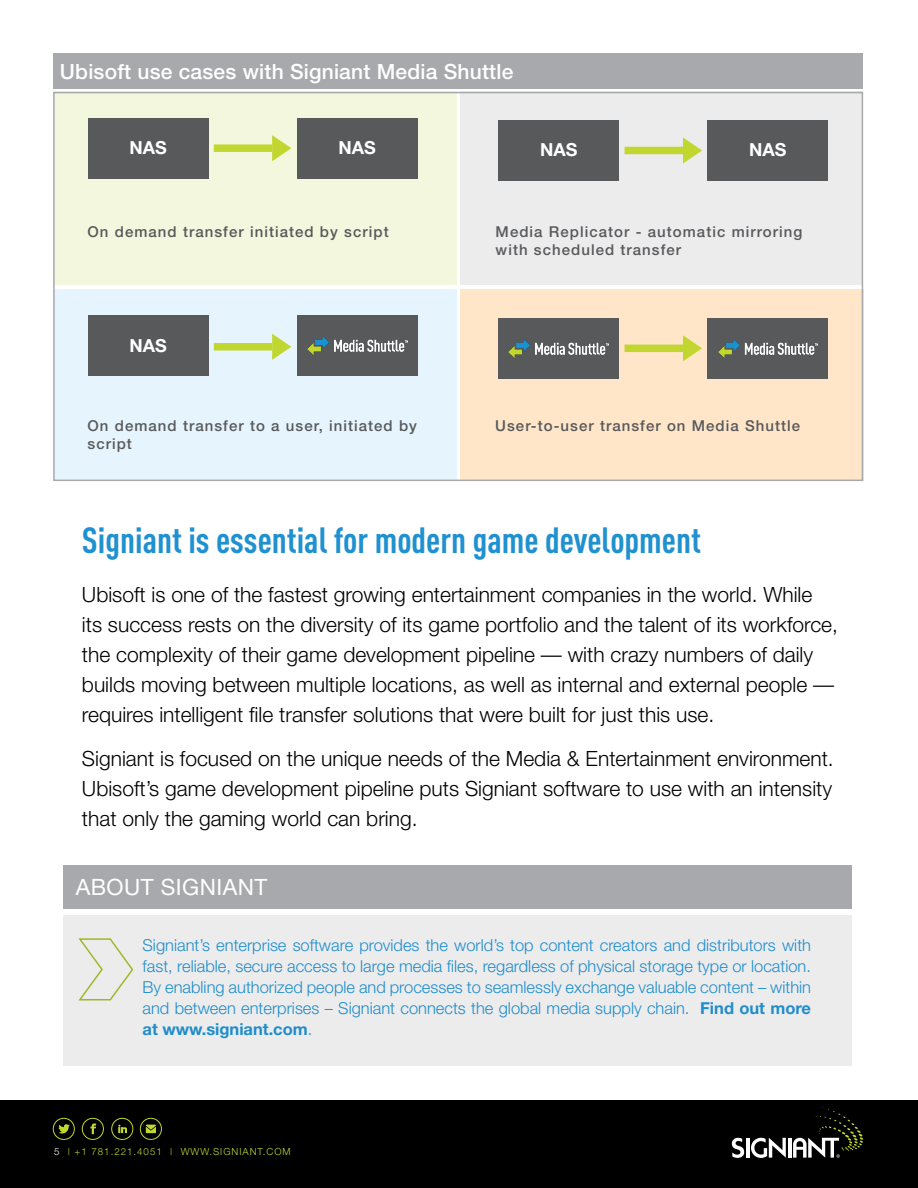
<style>
.page{position:relative;width:918px;height:1188px;background:#fff}
.page>*{position:absolute;margin:0;border:0;box-sizing:border-box;transform-origin:0 0}
.t1{font:700 condensed 36px "DINOT";color:#2091d0}
.t2{font:22.5px "Helvetica Neue";letter-spacing:.02em;color:#fff}
.t3{font:300 21px/30px "Helvetica Neue";color:#000}
.t4{font:500 21px "Helvetica Neue";letter-spacing:.01em;color:#fff}
.t5{font:700 18px "Helvetica Neue";color:#fff}
.t6{font:300 16.5px/21px "Helvetica Neue";color:#1f8dcb;text-align:justify}
.t7{font:500 15px/18px "Helvetica Neue";letter-spacing:.07em;color:#58595b}
.t8{font:300 9.75px "Helvetica Neue";letter-spacing:.1em;color:#c1d72f}
.s1{font-weight:700}
.s2{color:#fff}
</style>
<div class="page">
<div style="left:0;top:1100px;width:918px;height:88px;background:#000"></div>
<div style="left:53px;top:1118px;width:22px;height:22px;border:1px solid #c1d72f;border-radius:50%"></div>
<div style="left:82px;top:1118px;width:22px;height:22px;border:1px solid #c1d72f;border-radius:50%"></div>
<div style="left:111px;top:1118px;width:22px;height:22px;border:1px solid #c1d72f;border-radius:50%"></div>
<div style="left:140px;top:1118px;width:22px;height:22px;border:1px solid #c1d72f;border-radius:50%"></div>
<svg style="left:90px;top:1123px;width:6px;height:11px"></svg>
<svg style="left:118px;top:1125px;width:9px;height:8px"></svg>
<svg style="left:58px;top:1124px;width:12px;height:10px"></svg>
<svg style="left:146px;top:1125px;width:10px;height:8px"></svg>
<hr style="left:746px;top:1138px;width:3px;height:20px;background:#fff">
<hr style="left:788px;top:1138px;width:3px;height:20px;background:#fff">
<svg style="left:793px;top:1107px;width:70px;height:51px"></svg>
<svg style="left:751px;top:1138px;width:35px;height:20px"></svg>
<svg style="left:732px;top:1138px;width:12px;height:20px"></svg>
<div style="left:64px;top:865px;width:788px;height:43px;background:#a7a9ac"></div>
<div style="left:64px;top:915px;width:788px;height:150px;background:#ececed"></div>
<svg style="left:78px;top:938px;width:56px;height:63px"></svg>
<div style="left:460px;top:92px;width:403px;height:193px;background:#ececed"></div>
<div style="left:53px;top:92px;width:404px;height:193px;background:#f3f7de"></div>
<div style="left:54px;top:289px;width:402px;height:192px;background:#e6f5fd"></div>
<div style="left:460px;top:289px;width:403px;height:192px;background:#ffe6c9"></div>
<div style="left:88px;top:118px;width:120px;height:60px;background:#58595b"></div>
<div style="left:214px;top:144px;width:58px;height:8px;background:#c1d72f"></div>
<svg style="left:271px;top:135px;width:21px;height:26px"></svg>
<div style="left:297px;top:118px;width:121px;height:60px;background:#58595b"></div>
<div style="left:88px;top:315px;width:120px;height:60px;background:#58595b"></div>
<div style="left:214px;top:343px;width:58px;height:8px;background:#c1d72f"></div>
<svg style="left:271px;top:333px;width:21px;height:27px"></svg>
<div style="left:297px;top:315px;width:121px;height:60px;background:#58595b"></div>
<div style="left:498px;top:120px;width:121px;height:61px;background:#58595b"></div>
<div style="left:625px;top:147px;width:58px;height:7px;background:#c1d72f"></div>
<svg style="left:682px;top:137px;width:20px;height:27px"></svg>
<div style="left:707px;top:120px;width:121px;height:61px;background:#58595b"></div>
<div style="left:498px;top:318px;width:121px;height:60px;background:#58595b"></div>
<div style="left:625px;top:345px;width:58px;height:7px;background:#c1d72f"></div>
<svg style="left:682px;top:335px;width:20px;height:27px"></svg>
<div style="left:707px;top:318px;width:121px;height:60px;background:#58595b"></div>
<img style="left:308px;top:336px;width:100px;height:19px">
<div style="left:53px;top:53px;width:810px;height:35px;background:#a7a9ac"></div>
<img style="left:509px;top:339px;width:100px;height:19px">
<img style="left:718px;top:339px;width:100px;height:19px">
<div style="left:53px;top:92px;width:810px;height:389px;border:2px solid #a7a9ac"></div>
<p class="t4" style="left:60px;top:59px;width:455px">Ubisoft use cases with Signiant Media Shuttle</p>
<p class="t5" style="left:129px;top:136px;width:39px">NAS</p>
<p class="t5" style="left:338px;top:136px;width:39px">NAS</p>
<p class="t5" style="left:540px;top:139px;width:39px">NAS</p>
<p class="t5" style="left:749px;top:139px;width:39px">NAS</p>
<p class="t7" style="left:88px;top:223px;width:303px">On demand transfer initiated by script</p>
<p class="t7" style="left:496px;top:223px;width:308px">Media Replicator - automatic mirroring with scheduled transfer</p>
<p class="t5" style="left:129px;top:335px;width:39px">NAS</p>
<p class="t7" style="left:88px;top:417px;width:331px">On demand transfer to a user, initiated by script</p>
<p class="t7" style="left:495px;top:417px;width:307px">User-to-user transfer on Media Shuttle</p>
<h1 class="t1" style="left:82px;top:518px;width:621px">Signiant is essential for modern game development</h1>
<p class="t3" style="left:82px;top:579px;width:758px">Ubisoft is one of the fastest growing entertainment companies in the world. While<br>its success rests on the diversity of its game portfolio and the talent of its workforce, the complexity of their game development pipeline — with crazy numbers of daily builds moving between multiple locations, as well as internal and external people — requires intelligent file transfer solutions that were built for just this use.</p>
<p class="t3" style="left:82px;top:743px;width:753px;text-align:justify">Signiant is focused on the unique needs of the Media &amp; Entertainment environment.<br>Ubisoft’s game development pipeline puts Signiant software to use with an intensity that only the gaming world can bring.</p>
<p class="t2" style="left:76px;top:873px;width:193px">ABOUT SIGNIANT</p>
<p class="t6" style="left:143px;top:934px;width:670px">Signiant’s enterprise software provides the world’s top content creators and distributors with fast, reliable, secure access to large media files, regardless of physical storage type or location.<br>By enabling authorized people and processes to seamlessly exchange valuable content – within and between enterprises – Signiant connects the global media supply chain. <span class="s1">Find out more at www.signiant.com</span>.</p>
<p class="t8" style="left:54px;top:1146px;width:238px"><span class="s2">5</span> | +1 781.221.4051 | WWW.SIGNIANT.COM</p>
</div>
